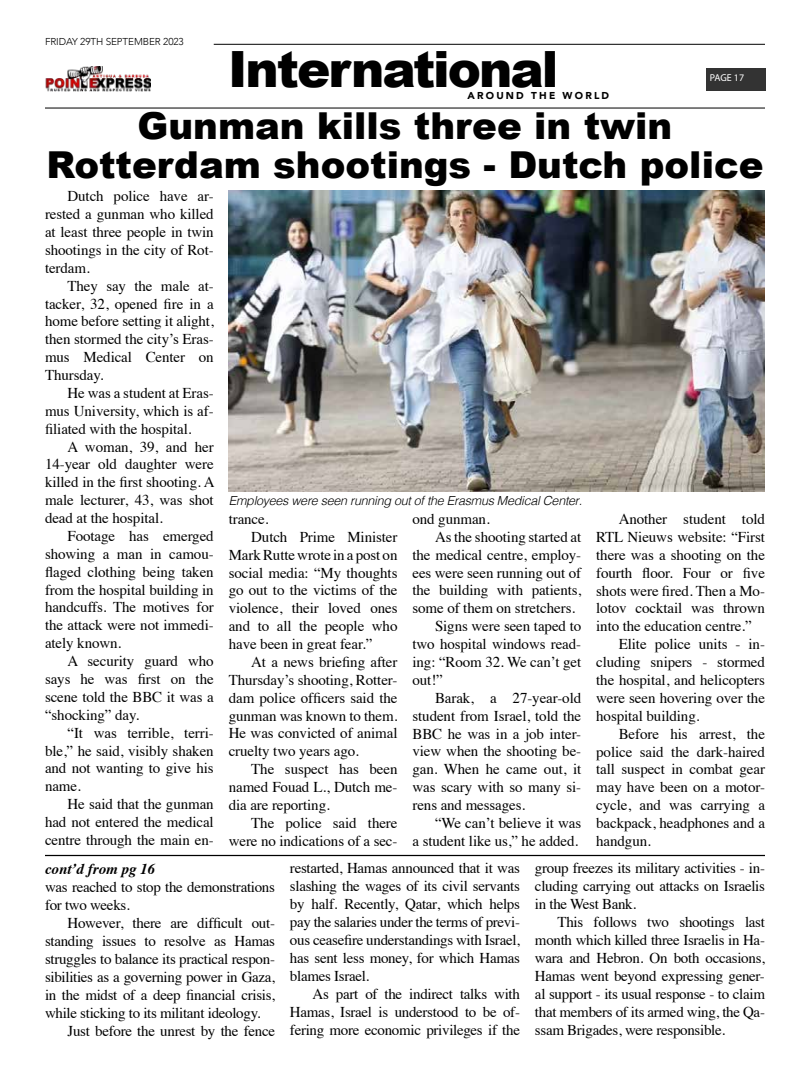
<style>
.page{position:relative;width:810px;height:1080px;background:#fff}
.page>*{position:absolute;margin:0;border:0;box-sizing:border-box;transform-origin:0 0}
.t1{font:900 50px "Arial";letter-spacing:-.04em;color:#000}
.t2{font:900 37.12px/38.8px "Arial";color:#000;text-align:center}
.t3{font:15px/17.9px "Times";letter-spacing:-.005em;color:#000;text-align:justify}
.t4{font:italic 700 15px "Times";color:#000}
.t5{font:italic 300 12.5px "Helvetica";letter-spacing:-.02em;color:#000}
.t6{font:300 10px "Avenir";letter-spacing:-.01em;color:#000}
.t7{font:900 10px "Avenir";letter-spacing:.22em;color:#000}
.t8{font:10px "Myriad Pro";letter-spacing:-.005em;color:#fff}
</style>
<div class="page">
<hr style="left:45px;top:107px;width:720px;height:2px;background:#333">
<hr style="left:214px;top:44px;width:551px;height:1px;background:#333">
<div style="left:706px;top:68px;width:60px;height:23px;background:#333"></div>
<img style="left:45px;top:66px;width:106px;height:25px">
<hr style="left:45px;top:855px;width:720px;height:1px;background:#000">
<img style="left:229px;top:190px;width:536px;height:302px">
<p class="t6" style="left:45px;top:35px;width:140px">FRIDAY 29TH SEPTEMBER 2023</p>
<h1 class="t1" style="left:228px;top:33px;width:332px">International</h1>
<p class="t7" style="left:468px;top:87px;width:143px">AROUND THE WORLD</p>
<p class="t8" style="left:710px;top:72px;width:36px">PAGE 17</p>
<h2 class="t2" style="left:46px;top:105px;width:719px">Gunman kills three in twin<br>Rotterdam shootings - Dutch police</h2>
<p class="t3" style="left:45px;top:186px;width:170px;text-indent:22px">Dutch police have ar&shy;rested a gunman who killed at least three people in twin shootings in the city of Rot&shy;terdam.</p>
<p class="t3" style="left:45px;top:275px;width:170px;text-indent:22px">They say the male at&shy;tacker, 32, opened fire in a home before setting it alight, then stormed the city’s Eras&shy;mus Medical Center on Thursday.</p>
<p class="t3" style="left:45px;top:383px;width:170px;text-indent:22px">He was a student at Eras&shy;mus University, which is af&shy;filiated with the hospital.</p>
<p class="t3" style="left:45px;top:436px;width:171px;text-indent:22px">A woman, 39, and her 14-year old daughter were killed in the first shooting. A male lecturer, 43, was shot dead at the hospital.</p>
<p class="t3" style="left:45px;top:526px;width:170px;text-indent:22px">Footage has emerged showing a man in camou&shy;flaged clothing being taken from the hospital building in handcuffs. The motives for the attack were not immedi&shy;ately known.</p>
<p class="t3" style="left:45px;top:651px;width:170px;text-indent:22px">A security guard who says he was first on the scene told the BBC it was a “shocking” day.</p>
<p class="t3" style="left:45px;top:722px;width:170px;text-indent:22px">“It was terrible, terri&shy;ble,” he said, visibly shaken and not wanting to give his name.</p>
<p class="t3" style="left:45px;top:794px;width:170px;text-indent:22px">He said that the gunman had not entered the medical centre through the main en-</p>
<p class="t5" style="left:229px;top:490px;width:355px">Employees were seen running out of the Erasmus Medical Center.</p>
<p class="t3" style="left:229px;top:509px;width:41px">trance.</p>
<p class="t3" style="left:251px;top:527px;width:148px">Dutch Prime Minister</p>
<p class="t3" style="left:229px;top:544px;width:170px">Mark Rutte wrote in a post on</p>
<p class="t3" style="left:229px;top:562px;width:170px">social media: “My thoughts</p>
<p class="t3" style="left:229px;top:580px;width:170px">go out to the victims of the</p>
<p class="t3" style="left:229px;top:598px;width:170px">violence, their loved ones</p>
<p class="t3" style="left:229px;top:616px;width:170px">and to all the people who</p>
<p class="t3" style="left:229px;top:634px;width:145px">have been in great fear.”</p>
<p class="t3" style="left:251px;top:652px;width:148px">At a news briefing after</p>
<p class="t3" style="left:229px;top:670px;width:170px">Thursday’s shooting, Rotter-</p>
<p class="t3" style="left:229px;top:687px;width:170px">dam police officers said the</p>
<p class="t3" style="left:229px;top:705px;width:170px">gunman was known to them.</p>
<p class="t3" style="left:229px;top:723px;width:170px">He was convicted of animal</p>
<p class="t3" style="left:229px;top:741px;width:132px">cruelty two years ago.</p>
<p class="t3" style="left:251px;top:759px;width:148px">The suspect has been</p>
<p class="t3" style="left:229px;top:777px;width:170px">named Fouad L., Dutch me-</p>
<p class="t3" style="left:229px;top:795px;width:103px">dia are reporting.</p>
<p class="t3" style="left:251px;top:813px;width:148px">The police said there</p>
<p class="t3" style="left:229px;top:830px;width:170px">were no indications of a sec-</p>
<p class="t3" style="left:412px;top:509px;width:79px">ond gunman.</p>
<p class="t3" style="left:435px;top:527px;width:148px">As the shooting started at</p>
<p class="t3" style="left:412px;top:544px;width:170px">the medical centre, employ-</p>
<p class="t3" style="left:412px;top:562px;width:170px">ees were seen running out of</p>
<p class="t3" style="left:412px;top:580px;width:170px">the building with patients,</p>
<p class="t3" style="left:412px;top:598px;width:164px">some of them on stretchers.</p>
<p class="t3" style="left:435px;top:616px;width:148px">Signs were seen taped to</p>
<p class="t3" style="left:412px;top:634px;width:170px">two hospital windows read-</p>
<p class="t3" style="left:412px;top:652px;width:170px">ing: “Room 32. We can’t get</p>
<p class="t3" style="left:412px;top:670px;width:32px">out!”</p>
<p class="t3" style="left:435px;top:688px;width:148px">Barak, a 27-year-old</p>
<p class="t3" style="left:412px;top:705px;width:170px">student from Israel, told the</p>
<p class="t3" style="left:412px;top:723px;width:170px">BBC he was in a job inter-</p>
<p class="t3" style="left:412px;top:741px;width:170px">view when the shooting be-</p>
<p class="t3" style="left:412px;top:759px;width:170px">gan. When he came out, it</p>
<p class="t3" style="left:412px;top:777px;width:170px">was scary with so many si-</p>
<p class="t3" style="left:412px;top:795px;width:114px">rens and messages.</p>
<p class="t3" style="left:435px;top:813px;width:148px">“We can’t believe it was</p>
<p class="t3" style="left:412px;top:831px;width:167px">a student like us,” he added.</p>
<p class="t3" style="left:619px;top:509px;width:148px">Another student told</p>
<p class="t3" style="left:596px;top:527px;width:170px">RTL Nieuws website: “First</p>
<p class="t3" style="left:596px;top:545px;width:170px">there was a shooting on the</p>
<p class="t3" style="left:596px;top:562px;width:170px">fourth floor. Four or five</p>
<p class="t3" style="left:596px;top:580px;width:170px">shots were fired. Then a Mo-</p>
<p class="t3" style="left:596px;top:598px;width:170px">lotov cocktail was thrown</p>
<p class="t3" style="left:596px;top:616px;width:157px">into the education centre.”</p>
<p class="t3" style="left:619px;top:634px;width:148px">Elite police units - in-</p>
<p class="t3" style="left:596px;top:652px;width:170px">cluding snipers - stormed</p>
<p class="t3" style="left:596px;top:670px;width:170px">the hospital, and helicopters</p>
<p class="t3" style="left:596px;top:688px;width:170px">were seen hovering over the</p>
<p class="t3" style="left:596px;top:705px;width:105px">hospital building.</p>
<p class="t3" style="left:619px;top:723px;width:148px">Before his arrest, the</p>
<p class="t3" style="left:596px;top:741px;width:170px">police said the dark-haired</p>
<p class="t3" style="left:596px;top:759px;width:170px">tall suspect in combat gear</p>
<p class="t3" style="left:596px;top:777px;width:170px">may have been on a motor-</p>
<p class="t3" style="left:596px;top:795px;width:170px">cycle, and was carrying a</p>
<p class="t3" style="left:596px;top:813px;width:170px">backpack, headphones and a</p>
<p class="t3" style="left:596px;top:831px;width:56px">handgun.</p>
<p class="t4" style="left:45px;top:855px;width:112px">cont’d from pg 16</p>
<p class="t3" style="left:45px;top:876px;width:232px">was reached to stop the demonstrations for two weeks.</p>
<p class="t3" style="left:68px;top:912px;width:209px">However, there are difficult out-</p>
<p class="t3" style="left:45px;top:930px;width:232px">standing issues to resolve as Hamas</p>
<p class="t3" style="left:45px;top:948px;width:232px">struggles to balance its practical respon-</p>
<p class="t3" style="left:45px;top:966px;width:232px">sibilities as a governing power in Gaza,</p>
<p class="t3" style="left:45px;top:984px;width:232px">in the midst of a deep financial crisis,</p>
<p class="t3" style="left:45px;top:1002px;width:217px">while sticking to its militant ideology.</p>
<p class="t3" style="left:68px;top:1020px;width:209px">Just before the unrest by the fence</p>
<p class="t3" style="left:290px;top:857px;width:232px">restarted, Hamas announced that it was slashing the wages of its civil servants by half. Recently, Qatar, which helps pay the salaries under the terms of previ&shy;ous ceasefire understandings with Israel, has sent less money, for which Hamas blames Israel.</p>
<p class="t3" style="left:290px;top:983px;width:232px;text-indent:22px">As part of the indirect talks with Hamas, Israel is understood to be of&shy;fering more economic privileges if the</p>
<p class="t3" style="left:535px;top:857px;width:232px">group freezes its military activities - in&shy;cluding carrying out attacks on Israelis in the West Bank.</p>
<p class="t3" style="left:535px;top:911px;width:232px;text-indent:22px">This follows two shootings last month which killed three Israelis in Ha&shy;wara and Hebron. On both occasions, Hamas went beyond expressing gener&shy;al support - its usual response - to claim that members of its armed wing, the Qa&shy;ssam Brigades, were responsible.</p>
</div>
